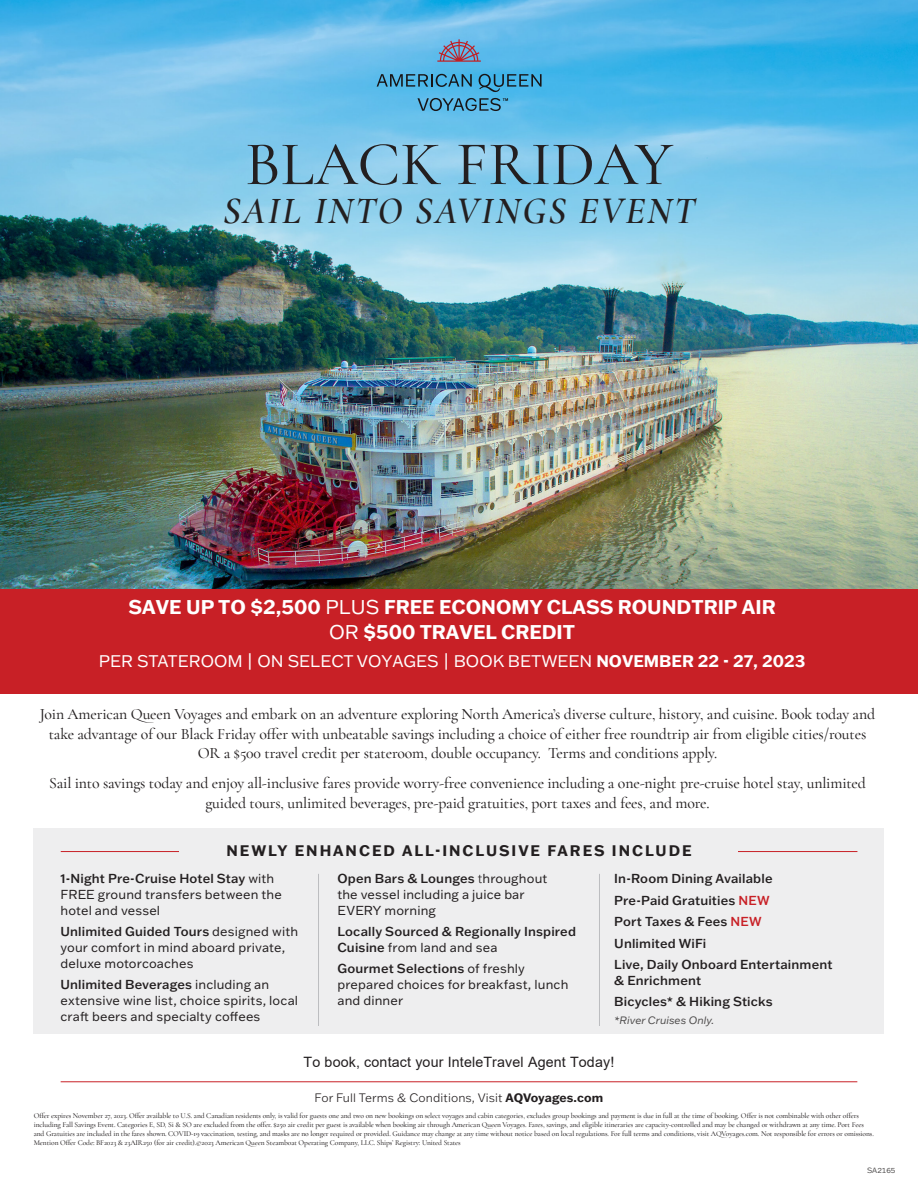
<style>
.page{position:relative;width:918px;height:1188px;background:#fff}
.page>*{position:absolute;margin:0;border:0;box-sizing:border-box;transform-origin:0 0}
.t1{font:500 62.7px "Cormorant Garamond";color:#231f20}
.t2{font:italic 600 37.5px "Cormorant Garamond";letter-spacing:.06em;color:#231f20}
.t3{font:700 19.5px/25.2px "Franklin Gothic ATF";color:#fff;text-align:center}
.t4{font:16.5px "Franklin Gothic ATF";color:#fff}
.t5{font:500 15.75px/19.5px "Cormorant Garamond";letter-spacing:-.01em;color:#231f20;text-align:center}
.Bullet_Copy{font:700 15px "Franklin Gothic ATF";letter-spacing:.13em;color:#231f20}
.t6{font:14.25px "Arial";letter-spacing:.01em;color:#231f20}
.t7{font:12.75px/15.8px "Franklin Gothic ATF";letter-spacing:.01em;color:#231f20}
.t8{font:500 12.75px/15.8px "Franklin Gothic ATF";letter-spacing:.015em;color:#231f20}
.t9{font:300 12px "Franklin Gothic ATF";letter-spacing:.01em;color:#231f20}
.t10{font:italic 10.5px "Franklin Gothic ATF";color:#4f4d4d}
.t11{font:500 7.5px/9px "Cormorant Garamond";letter-spacing:-.01em;color:#231f20}
.t12{font:7.5px "Franklin Gothic ATF";color:#4f4d4d}
.s1{font-weight:400}
.s2{font-weight:700}
.s3{font-weight:500}
.s4{font-weight:300}
.s5{color:#c82026}
</style>
<div class="page">
<div style="left:0;top:588px;width:918px;height:106px;background:#c82026"></div>
<hr style="left:61px;top:1081px;width:796px;height:1px;background:#c82026">
<img style="left:0;top:0;width:918px;height:588px">
<svg style="left:437px;top:39px;width:44px;height:23px"></svg>
<svg style="left:377px;top:74px;width:95px;height:13px"></svg>
<svg style="left:479px;top:74px;width:63px;height:18px"></svg>
<svg style="left:417px;top:98px;width:91px;height:13px"></svg>
<div style="left:34px;top:829px;width:850px;height:205px;background:#eeeeef"></div>
<hr style="left:61px;top:851px;width:796px;height:1px;background:#c82026">
<div style="left:180px;top:837px;width:558px;height:27px;background:#eeeeef"></div>
<hr style="left:318px;top:874px;width:1px;height:152px;background:#bcbdc0">
<hr style="left:599px;top:874px;width:1px;height:152px;background:#bcbdc0">
<p class="t1" style="left:245px;top:126px;width:429px">BLACK FRIDAY</p>
<p class="t2" style="left:223px;top:189px;width:473px">SAIL INTO SAVINGS EVENT</p>
<p class="t3" style="left:129px;top:594px;width:649px">SAVE UP TO $2,500 <span class="s1">PLUS</span> FREE ECONOMY CLASS ROUNDTRIP AIR<br><span class="s1">OR</span> $500 TRAVEL CREDIT</p>
<p class="t4" style="left:99px;top:650px;width:708px">PER STATEROOM | ON SELECT VOYAGES | BOOK BETWEEN <span class="s2">NOVEMBER 22 - 27, 2023</span></p>
<p class="t5" style="left:40px;top:705px;width:837px">Join American Queen Voyages and embark on an adventure exploring North America’s diverse culture, history, and cuisine. Book today and take advantage of our Black Friday offer with unbeatable savings including a choice of either free roundtrip air from eligible cities/routes</p>
<p class="t5" style="left:198px;top:744px;width:521px">OR a $500 travel credit per stateroom, double occupancy. Terms and conditions apply.</p>
<p class="t5" style="left:49px;top:774px;width:818px">Sail into savings today and enjoy all-inclusive fares provide worry-free convenience including a one-night pre-cruise hotel stay, unlimited guided tours, unlimited beverages, pre-paid gratuities, port taxes and fees, and more.</p>
<p class="Bullet_Copy" style="left:226px;top:841px;width:467px">NEWLY ENHANCED ALL-INCLUSIVE FARES INCLUDE</p>
<p class="t7" style="left:61px;top:871px;width:223px"><span class="s3">1-Night Pre-Cruise Hotel Stay</span> with<br>FREE ground transfers between the hotel and vessel</p>
<p class="t7" style="left:61px;top:924px;width:239px"><span class="s3">Unlimited Guided Tours</span> designed with your comfort in mind aboard private, deluxe motorcoaches</p>
<p class="t7" style="left:61px;top:976px;width:239px"><span class="s3">Unlimited Beverages</span> including an extensive wine list, choice spirits, local craft beers and specialty coffees</p>
<p class="t7" style="left:337px;top:871px;width:212px"><span class="s3">Open Bars &amp; Lounges</span> <span class="s4">t</span>hroughout the vessel including a juice bar<br>EVERY morning</p>
<p class="t8" style="left:337px;top:924px;width:240px">Locally Sourced &amp; Regionally Inspired<br>Cuisine <span class="s1">from land and sea</span></p>
<p class="t7" style="left:337px;top:961px;width:232px"><span class="s3">Gourmet Selections</span> of freshly prepared choices for breakfast, lunch and dinner</p>
<p class="t8" style="left:614px;top:871px;width:160px">In-Room Dining Available</p>
<p class="t8" style="left:614px;top:892px;width:157px">Pre-Paid Gratuities <span class="s5">NEW</span></p>
<p class="t8" style="left:614px;top:913px;width:149px">Port Taxes &amp; Fees <span class="s5">NEW</span></p>
<p class="t8" style="left:614px;top:935px;width:94px">Unlimited WiFi</p>
<p class="t8" style="left:614px;top:956px;width:220px">Live, Daily Onboard Entertainment &amp; Enrichment</p>
<p class="t8" style="left:614px;top:993px;width:160px">Bicycles* &amp; Hiking Sticks</p>
<p class="t10" style="left:614px;top:1013px;width:102px">*River Cruises Only.</p>
<p class="t6" style="left:304px;top:1052px;width:312px">To book, contact your InteleTravel Agent Today!</p>
<p class="t9" style="left:315px;top:1090px;width:290px">For Full Terms &amp; Conditions, Visit <span class="s2">AQVoyages.com</span></p>
<p class="t11" style="left:34px;top:1111px;width:842px">Offer expires November 27, 2023. Offer available to U.S. and Canadian residents only, is valid for guests one and two on new bookings on select voyages and cabin categories, excludes group bookings and payment is due in full at the time of booking. Offer is not combinable with other offers including Fall Savings Event. Categories E, SD, Si &amp; SO are excluded from the offer. $250 air credit per guest is available when booking air through American Queen Voyages. Fares, savings, and eligible itineraries are capacity-controlled and may be changed or withdrawn at any time. Port Fees and Gratuities are included in the fares shown. COVID-19 vaccination, testing, and masks are no longer required or provided. Guidance may change at any time without notice based on local regulations. For full terms and conditions, visit AQVoyages.com. Not responsible for errors or omissions.<br>Mention Offer Code: BF2023 &amp; 23AIR250 (for air credit).©2023 American Queen Steamboat Operating Company, LLC. Ships’ Registry: United States</p>
<p class="t12" style="left:867px;top:1165px;width:30px">SA2165</p>
</div>
